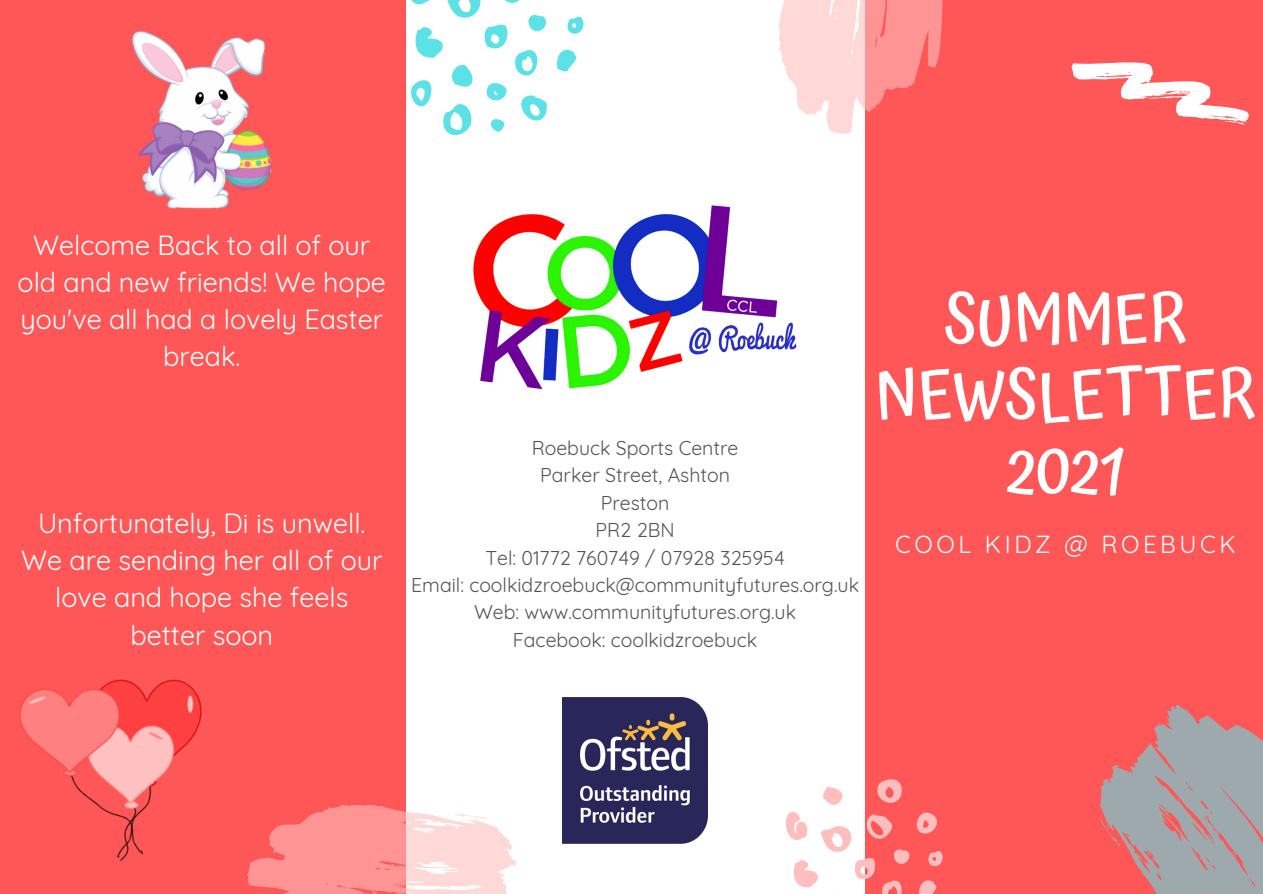
<style>
.page{position:relative;width:1263px;height:894px;background:#fff}
.page>*{position:absolute;margin:0;border:0;box-sizing:border-box;transform-origin:0 0}
.t1{font:500 65.7px/75.4px "Atma";color:#fff;text-align:center}
.t2{font:27px/37px "Quicksand";color:#fff;text-align:center}
.t3{font:24px "Quicksand";letter-spacing:.15em;color:#fff}
.t4{font:19.5px "Quicksand";color:#545454}
</style>
<div class="page">
<div style="left:0;top:0;width:1263px;height:893px;background:#ff5757"></div>
<div style="left:406px;top:0;width:459px;height:893px;background:#fff"></div>
<svg style="left:779px;top:0;width:164px;height:134px"></svg>
<svg style="left:1071px;top:62px;width:178px;height:63px"></svg>
<svg style="left:877px;top:779px;width:25px;height:24px"></svg>
<svg style="left:823px;top:787px;width:20px;height:18px"></svg>
<svg style="left:785px;top:812px;width:158px;height:81px"></svg>
<svg style="left:1099px;top:705px;width:164px;height:188px"></svg>
<svg style="left:567px;top:16px;width:17px;height:18px"></svg>
<svg style="left:557px;top:50px;width:19px;height:22px"></svg>
<svg style="left:411px;top:0;width:136px;height:135px"></svg>
<svg style="left:247px;top:805px;width:269px;height:88px"></svg>
<img style="left:473px;top:205px;width:324px;height:185px">
<img style="left:563px;top:697px;width:145px;height:146px">
<img style="left:131px;top:30px;width:140px;height:179px">
<img style="left:20px;top:679px;width:182px;height:181px">
<p class="t2" style="left:18px;top:226px;width:370px">Welcome Back to all of our old and new friends! We hope you've all had a lovely Easter break.</p>
<p class="t2" style="left:21px;top:504px;width:363px">Unfortunately, Di is unwell.<br>We are sending her all of our love and hope she feels better soon</p>
<p class="t4" style="left:532px;top:435px;width:208px">Roebuck Sports Centre</p>
<p class="t4" style="left:540px;top:463px;width:191px">Parker Street, Ashton</p>
<p class="t4" style="left:601px;top:490px;width:70px">Preston</p>
<p class="t4" style="left:596px;top:517px;width:80px">PR2 2BN</p>
<p class="t4" style="left:485px;top:545px;width:301px">Tel: 01772 760749 / 07928 325954</p>
<p class="t4" style="left:411px;top:572px;width:449px">Email: coolkidzroebuck@communityfutures.org.uk</p>
<p class="t4" style="left:474px;top:599px;width:324px">Web: www.communityfutures.org.uk</p>
<p class="t4" style="left:513px;top:627px;width:246px">Facebook: coolkidzroebuck</p>
<p class="t1" style="left:875px;top:281px;width:382px">SUMMER<br>NEWSLETTER<br>2021</p>
<p class="t3" style="left:895px;top:529px;width:342px">COOL KIDZ @ ROEBUCK</p>
</div>
